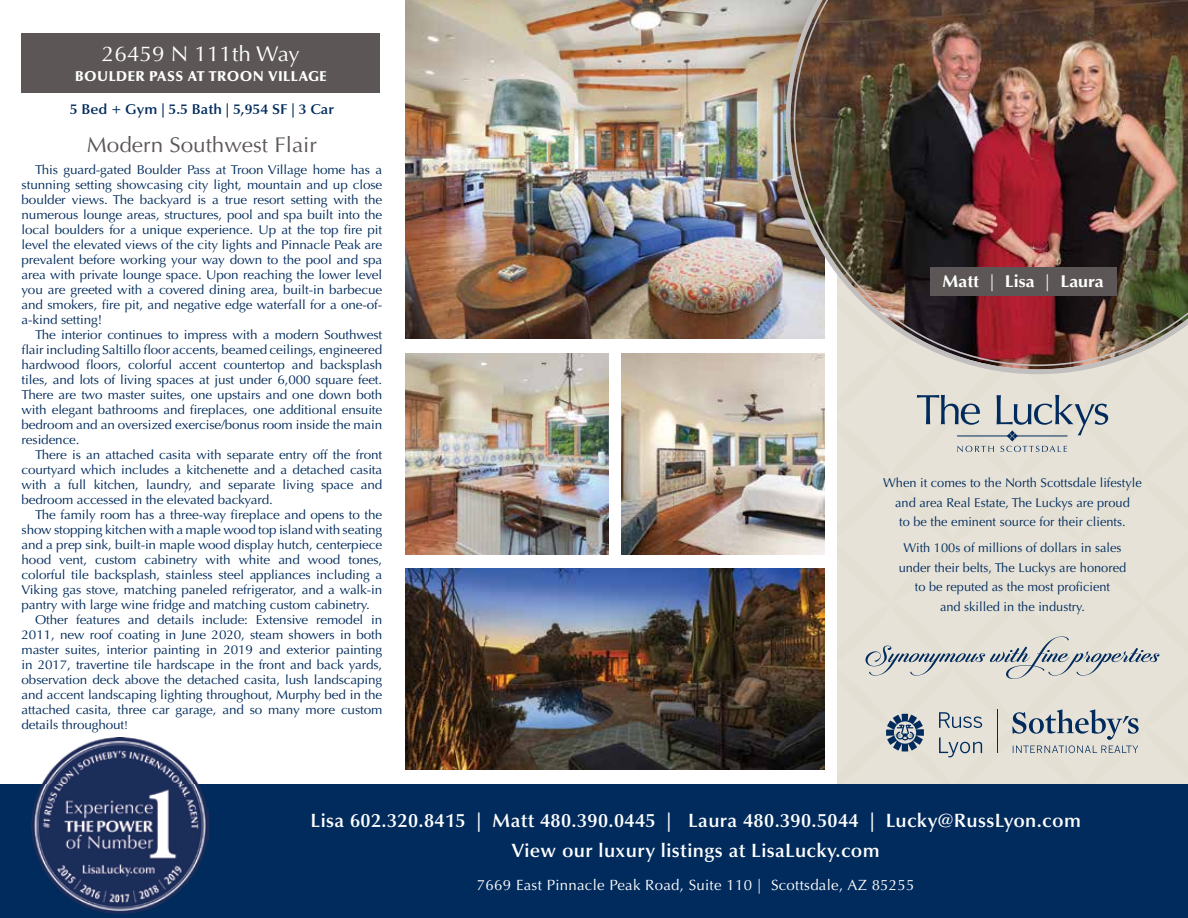
<style>
.page{position:relative;width:1188px;height:918px;background:#fff}
.page>*{position:absolute;margin:0;border:0;box-sizing:border-box;transform-origin:0 0}
.t1{font:21.3px "Optima";color:#5c5756;scale:1.05 1}
.t2{font:21.3px "Optima";color:#fff;scale:1.05 1}
.t3{font:600 19.35px/30px "Optima";letter-spacing:.02em;color:#fff;text-align:center}
.t4{font:700 16.95px "Optima";color:#fff;scale:1.05 1}
.t5{font:14.85px "Optima";letter-spacing:.02em;color:#fff}
.t6{font:600 14.25px "Optima";color:#002b5c;scale:1.05 1}
.t7{font:900 14.25px "Optima";letter-spacing:.03em;color:#fff}
.t8{font:12.9px/15px "Optima";letter-spacing:-.01em;color:#002b5c;text-align:justify;scale:1.05 1}
.t9{font:12.9px/19.5px "Optima";letter-spacing:-.01em;color:#002b5c;text-align:center}
.s1{font-size:11.4px}
.s2{font-weight:400}
</style>
<div class="page">
<img style="left:405px;top:0;width:381px;height:338px">
<img style="left:794px;top:0;width:394px;height:366px">
<div style="left:0;top:784px;width:1188px;height:134px;background:#002b5c"></div>
<svg style="left:837px;top:230px;width:351px;height:554px;background:#c1b9b1"></svg>
<img style="left:32px;top:737px;width:176px;height:177px">
<div style="left:22px;top:33px;width:358px;height:60px;background:#5c5756"></div>
<img style="left:405px;top:569px;width:419px;height:201px">
<img style="left:405px;top:353px;width:203px;height:201px">
<img style="left:622px;top:353px;width:202px;height:201px">
<h1 class="t2" style="left:102px;top:42px;width:190px">26459 N 111th Way</h1>
<p class="t7" style="left:75px;top:68px;width:253px">BOULDER PASS AT TROON VILLAGE</p>
<p class="t6" style="left:70px;top:101px;width:253px">5 Bed + Gym | 5.5 Bath | 5,954 SF | 3 Car</p>
<h1 class="t1" style="left:87px;top:133px;width:221px">Modern Southwest Flair</h1>
<p class="t8" style="left:22px;top:162px;width:345px;text-indent:14px">This guard-gated Boulder Pass at Troon Village home has a stunning setting showcasing city light, mountain and up close boulder views. The backyard is a true resort setting with the numerous lounge areas, structures, pool and spa built into the local boulders for a unique experience. Up at the top fire pit level the elevated views of the city lights and Pinnacle Peak are prevalent before working your way down to the pool and spa area with private lounge space. Upon reaching the lower level you are greeted with a covered dining area, built-in barbecue and smokers, fire pit, and negative edge waterfall for a one-of&shy;a-kind setting!</p>
<p class="t8" style="left:22px;top:327px;width:345px;text-indent:14px">The interior continues to impress with a modern Southwest flair including Saltillo floor accents, beamed ceilings, engineered hardwood floors, colorful accent countertop and backsplash tiles, and lots of living spaces at just under 6,000 square feet.<br>There are two master suites, one upstairs and one down both with elegant bathrooms and fireplaces, one additional ensuite bedroom and an oversized exercise/bonus room inside the main residence.</p>
<p class="t8" style="left:22px;top:447px;width:345px;text-indent:14px">There is an attached casita with separate entry off the front courtyard which includes a kitchenette and a detached casita with a full kitchen, laundry, and separate living space and bedroom accessed in the elevated backyard.</p>
<p class="t8" style="left:35px;top:507px;width:332px">The family room has a three-way fireplace and opens to the</p>
<p class="t8" style="left:22px;top:522px;width:345px">show stopping kitchen with a maple wood top island with seating</p>
<p class="t8" style="left:22px;top:537px;width:345px">and a prep sink, built-in maple wood display hutch, centerpiece</p>
<p class="t8" style="left:22px;top:552px;width:345px">hood vent, custom cabinetry with white and wood tones,</p>
<p class="t8" style="left:22px;top:567px;width:345px">colorful tile backsplash, stainless steel appliances including a</p>
<p class="t8" style="left:22px;top:582px;width:345px">Viking gas stove, matching paneled refrigerator, and a walk-in</p>
<p class="t8" style="left:22px;top:597px;width:333px">pantry with large wine fridge and matching custom cabinetry.</p>
<p class="t8" style="left:35px;top:612px;width:332px">Other features and details include: Extensive remodel in</p>
<p class="t8" style="left:22px;top:627px;width:345px">2011, new roof coating in June 2020, steam showers in both</p>
<p class="t8" style="left:22px;top:642px;width:345px">master suites, interior painting in 2019 and exterior painting</p>
<p class="t8" style="left:22px;top:657px;width:345px">in 2017, travertine tile hardscape in the front and back yards,</p>
<p class="t8" style="left:22px;top:673px;width:345px">observation deck above the detached casita, lush landscaping</p>
<p class="t8" style="left:22px;top:688px;width:345px">and accent landscaping lighting throughout, Murphy bed in the</p>
<p class="t8" style="left:22px;top:703px;width:345px">attached casita, three car garage, and so many more custom</p>
<p class="t8" style="left:22px;top:718px;width:103px">details throughout<span class="s1">!</span></p>
<h3 class="t4" style="left:943px;top:271px;width:155px">Matt <span class="s2">|</span> Lisa <span class="s2">|</span> Laura</h3>
<p class="t9" style="left:883px;top:473px;width:260px">When it comes to the North Scottsdale lifestyle and area Real Estate, The Luckys are proud<br>to be the eminent source for their clients.</p>
<p class="t9" style="left:899px;top:538px;width:229px">With 100s of millions of dollars in sales under their belts, The Luckys are honored to be reputed as the most proficient<br>and skilled in the industry.</p>
<h2 class="t3" style="left:311px;top:805px;width:772px">Lisa 602.320.8415 | Matt 480.390.0445 | Laura 480.390.5044 | Lucky@RussLyon.com<br>View our luxury listings at LisaLucky.com</h2>
<p class="t5" style="left:477px;top:876px;width:439px">7669 East Pinnacle Peak Road, Suite 110 | Scottsdale, AZ 85255</p>
</div>
